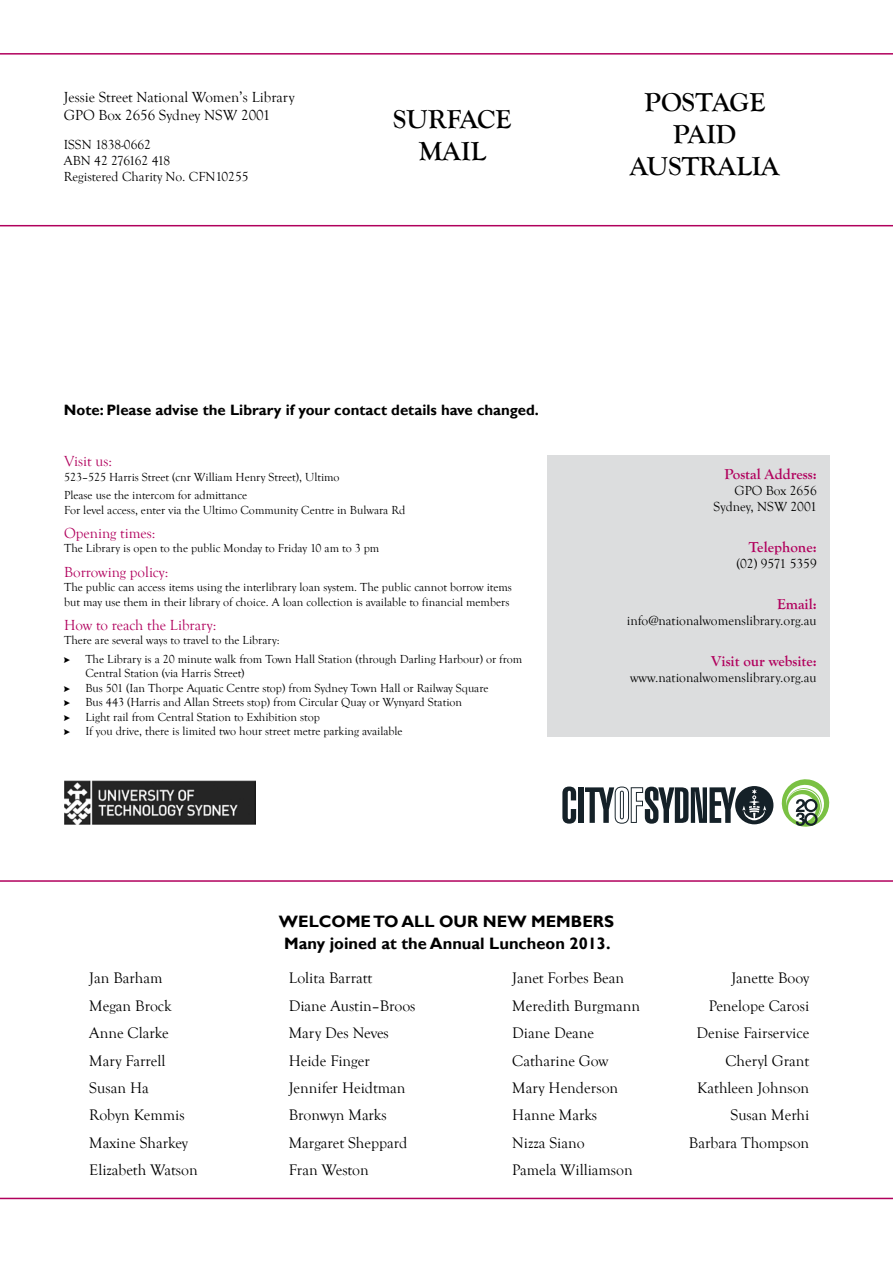
<style>
.page{position:relative;width:893px;height:1263px;background:#fff}
.page>*{position:absolute;margin:0;border:0;box-sizing:border-box;transform-origin:0 0}
.t1{font:700 27px/32.4px "Goudy Old Style T";color:#000;text-align:center}
.t2{font:700 16.5px/21.9px "Gill Sans";color:#000;text-align:center}
.t3{font:15.75px "Goudy Old Style T";color:#000}
.t4{font:700 15px "Gill Sans";color:#000}
.t5{font:15px "Goudy Old Style T";color:#b1005d}
.t6{font:15px/18px "Goudy Old Style T";color:#000}
.t7{font:700 15px "Goudy Old Style T";color:#b1005d}
.t8{font:13.5px/16.2px "Goudy Old Style T";color:#000}
.t9{font:12px/14.4px "Goudy Old Style T";color:#000}
</style>
<div class="page">
<hr style="left:0;top:53px;width:893px;height:2px;background:#b1005d">
<hr style="left:0;top:225px;width:893px;height:1px;background:#b1005d">
<div style="left:547px;top:455px;width:282px;height:282px;background:#dcddde"></div>
<img style="left:64px;top:780px;width:192px;height:44px">
<hr style="left:0;top:1198px;width:893px;height:1px;background:#b1005d">
<hr style="left:0;top:880px;width:893px;height:2px;background:#b1005d">
<svg style="left:781px;top:779px;width:48px;height:48px"></svg>
<svg style="left:562px;top:786px;width:14px;height:38px"></svg>
<div style="left:578px;top:787px;width:5px;height:36px;background:#152128"></div>
<svg style="left:585px;top:786px;width:188px;height:38px"></svg>
<p class="t6" style="left:64px;top:88px;width:232px">Jessie Street National Women’s Library<br>GPO Box 2656 Sydney NSW 2001</p>
<p class="t8" style="left:64px;top:136px;width:186px">ISSN 1838-0662<br>ABN 42 276162 418<br>Registered Charity No. CFN10255</p>
<h1 class="t1" style="left:393px;top:103px;width:120px">SURFACE<br>MAIL</h1>
<h1 class="t1" style="left:630px;top:86px;width:151px">POSTAGE<br>PAID<br>AUSTRALIA</h1>
<p class="t4" style="left:64px;top:401px;width:477px">Note: Please advise the Library if your contact details have changed.</p>
<p class="t5" style="left:64px;top:453px;width:49px">Visit us:</p>
<p class="t9" style="left:64px;top:467px;width:277px;line-height:18.6px">523–525 Harris Street (cnr William Henry Street), Ultimo<br>Please use the intercom for admittance</p>
<p class="t9" style="left:64px;top:503px;width:343px">For level access, enter via the Ultimo Community Centre in Bulwara Rd</p>
<p class="t5" style="left:64px;top:525px;width:93px">Opening times:</p>
<p class="t9" style="left:64px;top:541px;width:317px">The Library is open to the public Monday to Friday 10 am to 3 pm</p>
<p class="t5" style="left:64px;top:564px;width:106px">Borrowing policy:</p>
<p class="t9" style="left:64px;top:580px;width:449px">The public can access items using the interlibrary loan system. The public cannot borrow items but may use them in their library of choice. A loan collection is available to financial members</p>
<p class="t5" style="left:64px;top:617px;width:154px">How to reach the Library:</p>
<p class="t9" style="left:85px;top:631px;width:438px;line-height:18.6px;text-indent:-21px">There are several ways to travel to the Library:<br>The Library is a 20 minute walk from Town Hall Station (through Darling Harbour) or from</p>
<p class="t9" style="left:85px;top:666px;width:405px">Central Station (via Harris Street)<br>Bus 501 (Ian Thorpe Aquatic Centre stop) from Sydney Town Hall or Railway Square Bus 443 (Harris and Allan Streets stop) from Circular Quay or Wynyard Station Light rail from Central Station to Exhibition stop<br>If you drive, there is limited two hour street metre parking available</p>
<p class="t7" style="left:724px;top:466px;width:94px">Postal Address:</p>
<p class="t8" style="left:714px;top:483px;width:105px;text-align:right">GPO Box 2656<br>Sydney, NSW 2001</p>
<p class="t7" style="left:749px;top:539px;width:70px">Telephone:</p>
<p class="t8" style="left:736px;top:556px;width:82px">(02) 9571 5359</p>
<p class="t7" style="left:777px;top:595px;width:41px">Email:</p>
<p class="t8" style="left:627px;top:613px;width:191px">info@nationalwomenslibrary.org.au</p>
<p class="t7" style="left:711px;top:652px;width:107px">Visit our website:</p>
<p class="t8" style="left:630px;top:670px;width:188px">www.nationalwomenslibrary.org.au</p>
<h2 class="t2" style="left:279px;top:911px;width:336px">WELCOME TO ALL OUR NEW MEMBERS<br>Many joined at the Annual Luncheon 2013.</h2>
<h3 class="t3" style="left:89px;top:969px;width:75px">Jan Barham</h3>
<h3 class="t3" style="left:289px;top:969px;width:85px">Lolita Barratt</h3>
<h3 class="t3" style="left:512px;top:969px;width:113px">Janet Forbes Bean</h3>
<h3 class="t3" style="left:731px;top:969px;width:79px">Janette Booy</h3>
<h3 class="t3" style="left:89px;top:997px;width:84px">Megan Brock</h3>
<h3 class="t3" style="left:289px;top:997px;width:128px">Diane Austin–Broos</h3>
<h3 class="t3" style="left:512px;top:997px;width:129px">Meredith Burgmann</h3>
<h3 class="t3" style="left:709px;top:997px;width:102px">Penelope Carosi</h3>
<h3 class="t3" style="left:89px;top:1024px;width:81px">Anne Clarke</h3>
<h3 class="t3" style="left:289px;top:1024px;width:102px">Mary Des Neves</h3>
<h3 class="t3" style="left:512px;top:1024px;width:83px">Diane Deane</h3>
<h3 class="t3" style="left:696px;top:1024px;width:114px">Denise Fairservice</h3>
<h3 class="t3" style="left:89px;top:1052px;width:78px">Mary Farrell</h3>
<h3 class="t3" style="left:289px;top:1052px;width:83px">Heide Finger</h3>
<h3 class="t3" style="left:512px;top:1052px;width:98px">Catharine Gow</h3>
<h3 class="t3" style="left:725px;top:1052px;width:85px">Cheryl Grant</h3>
<h3 class="t3" style="left:89px;top:1079px;width:61px">Susan Ha</h3>
<h3 class="t3" style="left:289px;top:1079px;width:118px">Jennifer Heidtman</h3>
<h3 class="t3" style="left:512px;top:1079px;width:107px">Mary Henderson</h3>
<h3 class="t3" style="left:697px;top:1079px;width:114px">Kathleen Johnson</h3>
<h3 class="t3" style="left:89px;top:1106px;width:97px">Robyn Kemmis</h3>
<h3 class="t3" style="left:289px;top:1106px;width:100px">Bronwyn Marks</h3>
<h3 class="t3" style="left:512px;top:1106px;width:86px">Hanne Marks</h3>
<h3 class="t3" style="left:730px;top:1106px;width:80px">Susan Merhi</h3>
<h3 class="t3" style="left:89px;top:1134px;width:100px">Maxine Sharkey</h3>
<h3 class="t3" style="left:289px;top:1134px;width:120px">Margaret Sheppard</h3>
<h3 class="t3" style="left:512px;top:1134px;width:74px">Nizza Siano</h3>
<h3 class="t3" style="left:689px;top:1134px;width:122px">Barbara Thompson</h3>
<h3 class="t3" style="left:89px;top:1161px;width:110px">Elizabeth Watson</h3>
<h3 class="t3" style="left:289px;top:1161px;width:82px">Fran Weston</h3>
<h3 class="t3" style="left:512px;top:1161px;width:122px">Pamela Williamson</h3>
</div>
